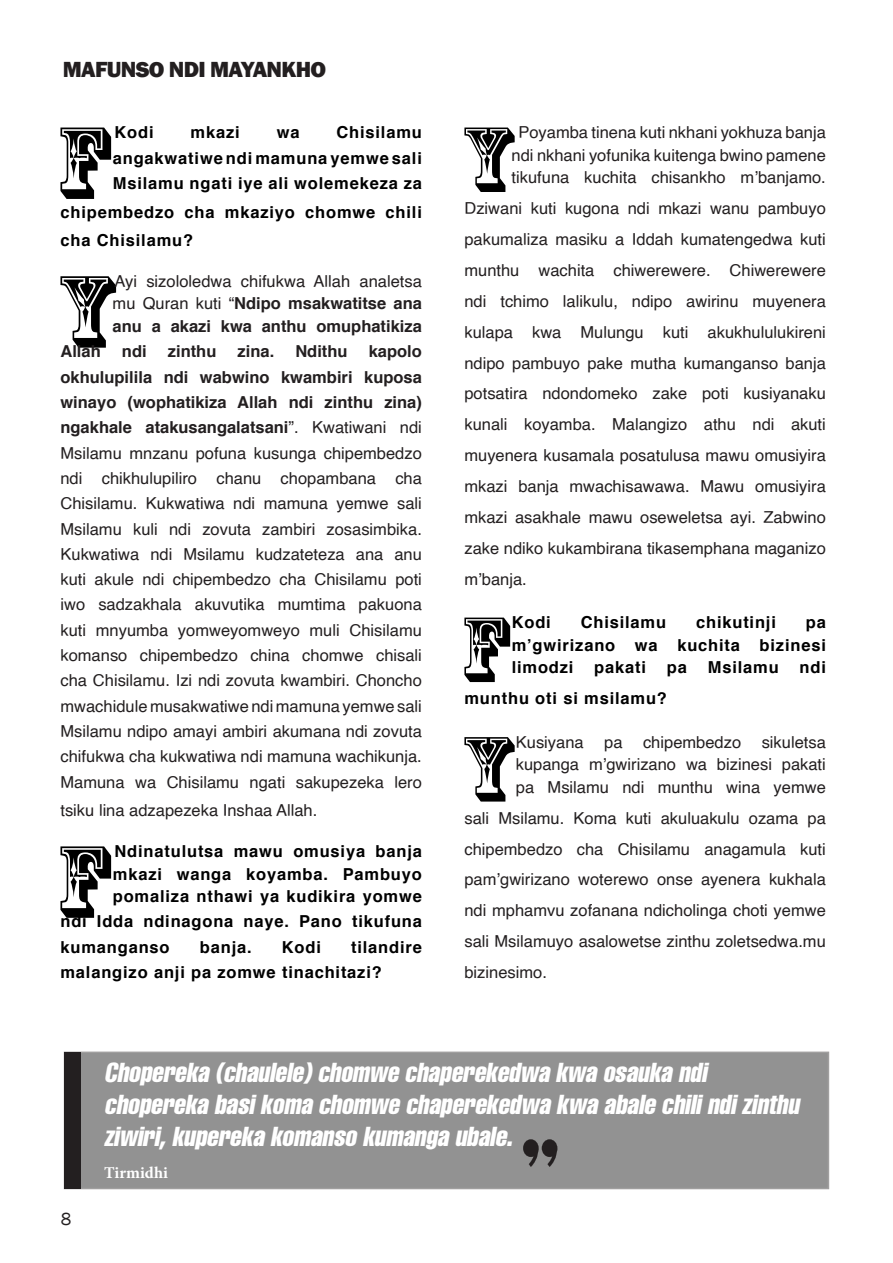
<style>
.page{position:relative;width:893px;height:1263px;background:#fff}
.page>*{position:absolute;margin:0;border:0;box-sizing:border-box;transform-origin:0 0}
.t1{font:95.25px "Rosewood Std";color:#000}
.t2{font:85.95px "Rosewood Std";color:#000}
.t3{font:italic extra-condensed 27px/32.4px "Helvetica";color:#fff}
.t4{font:800 22.5px "Franklin Gothic";letter-spacing:-.03em;color:#231f20}
.t5{font:18px "Franklin Gothic";color:#231f20}
.t6{font:16.5px/25.3px "Helvetica";color:#231f20;text-align:justify}
.t7{font:700 16.5px/22.5px "Helvetica";letter-spacing:.05em;color:#000;text-align:justify}
.t8{font:700 16.5px/22.5px "Helvetica";color:#231f20;text-align:justify}
.t9{font:700 16.5px "Minion Pro";color:#fff}
.s1{font-weight:400}
.s2{font-weight:700}
</style>
<div class="page">
<div style="left:65px;top:1052px;width:763px;height:136px;background:#929292"></div>
<div style="left:65px;top:1052px;width:16px;height:137px;background:#231f20"></div>
<svg style="left:523px;top:1139px;width:35px;height:28px"></svg>
<p class="t4" style="left:63px;top:55px;width:265px">MAFUNSO NDI MAYANKHO</p>
<p class="t7" style="left:113px;top:120px;width:311px;line-height:25.5px;text-indent:224px">Chisilamu angakwatiwe ndi mamuna yemwe sali Msilamu ngati iye ali wolemekeza za</p>
<p class="t7" style="left:60px;top:198px;width:363px;line-height:28.3px">chipembedzo cha mkaziyo chomwe chili cha Chisilamu?</p>
<p class="t1" style="left:57px;top:255px;width:57px">Y</p>
<p class="t1" style="left:57px;top:107px;width:52px">F</p>
<p class="t7" style="left:114px;top:121px;width:41px">Kodi</p>
<p class="t7" style="left:191px;top:121px;width:51px">mkazi</p>
<p class="t7" style="left:277px;top:121px;width:24px">wa</p>
<p class="t8" style="left:113px;top:270px;width:311px"><span class="s1">Ayi sizololedwa chifukwa Allah analetsa mu Quran kuti “</span>Ndipo msakwatitse ana anu a akazi kwa anthu omuphatikiza</p>
<p class="t8" style="left:60px;top:340px;width:42px">Allah</p>
<p class="t8" style="left:122px;top:340px;width:26px">ndi</p>
<p class="t8" style="left:168px;top:340px;width:50px">zinthu</p>
<p class="t8" style="left:238px;top:340px;width:38px">zina.</p>
<p class="t8" style="left:295px;top:340px;width:54px">Ndithu</p>
<p class="t6" style="left:60px;top:339px;width:363px;text-indent:308px"><span class="s2">kapolo okhulupilila ndi wabwino kwambiri kuposa winayo (wophatikiza Allah ndi zinthu zina) ngakhale atakusangalatsani</span>”. Kwatiwani ndi Msilamu mnzanu pofuna kusunga chipembedzo ndi chikhulupiliro chanu chopambana cha Chisilamu. Kukwatiwa ndi mamuna yemwe sali Msilamu kuli ndi zovuta zambiri zosasimbika.<br>Kukwatiwa ndi Msilamu kudzateteza ana anu kuti akule ndi chipembedzo cha Chisilamu poti iwo sadzakhala akuvutika mumtima pakuona kuti mnyumba yomweyomweyo muli Chisilamu komanso chipembedzo china chomwe chisali cha Chisilamu. Izi ndi zovuta kwambiri. Choncho mwachidule musakwatiwe ndi mamuna yemwe sali Msilamu ndipo amayi ambiri akumana ndi zovuta chifukwa cha kukwatiwa ndi mamuna wachikunja.<br>Mamuna wa Chisilamu ngati sakupezeka lero</p>
<p class="t6" style="left:60px;top:798px;width:258px">tsiku lina adzapezeka Inshaa Allah.</p>
<p class="t1" style="left:57px;top:825px;width:52px">F</p>
<p class="t7" style="left:113px;top:840px;width:311px">Ndinatulutsa mawu omusiya banja mkazi wanga koyamba. Pambuyo pomaliza nthawi ya kudikira yomwe</p>
<p class="t7" style="left:60px;top:909px;width:363px;line-height:25.3px">ndi Idda ndinagona naye. Pano tikufuna kumanganso</p>
<p class="t7" style="left:60px;top:934px;width:363px;line-height:25.3px;text-indent:291px">tilandire malangizo anji pa zomwe tinachitazi?</p>
<p class="t7" style="left:200px;top:936px;width:53px">banja.</p>
<p class="t7" style="left:282px;top:936px;width:41px">Kodi</p>
<p class="t6" style="left:512px;top:122px;width:316px;line-height:22.5px;text-align:center">Poyamba tinena kuti nkhani yokhuza banja ndi nkhani yofunika kuitenga bwino pamene tikufuna kuchita chisankho m’banjamo.</p>
<p class="t6" style="left:464px;top:193px;width:363px;line-height:30.9px">Dziwani kuti kugona ndi mkazi wanu pambuyo pakumaliza masiku a Iddah kumatengedwa kuti munthu wachita chiwerewere. Chiwerewere ndi tchimo lalikulu, ndipo awirinu muyenera kulapa kwa Mulungu kuti akukhululukireni ndipo pambuyo pake mutha kumanganso banja potsatira ndondomeko zake poti kusiyanaku kunali koyamba. Malangizo athu ndi akuti muyenera kusamala posatulusa mawu omusiyira mkazi banja mwachisawawa. Mawu omusiyira mkazi asakhale mawu oseweletsa ayi. Zabwino zake ndiko kukambirana tikasemphana maganizo m’banja.</p>
<p class="t2" style="left:461px;top:599px;width:47px">F</p>
<p class="t7" style="left:512px;top:611px;width:41px">Kodi</p>
<p class="t7" style="left:581px;top:611px;width:87px">Chisilamu</p>
<p class="t7" style="left:696px;top:611px;width:81px">chikutinji</p>
<p class="t2" style="left:461px;top:109px;width:52px">Y</p>
<p class="t7" style="left:512px;top:611px;width:316px;text-indent:294px">pa m’gwirizano wa kuchita bizinesi limodzi</p>
<p class="t7" style="left:594px;top:656px;width:53px">pakati</p>
<p class="t7" style="left:667px;top:656px;width:22px">pa</p>
<p class="t7" style="left:708px;top:656px;width:72px">Msilamu</p>
<p class="t7" style="left:799px;top:656px;width:28px">ndi</p>
<p class="t7" style="left:464px;top:687px;width:204px">munthu oti si msilamu?</p>
<p class="t2" style="left:461px;top:718px;width:52px">y</p>
<p class="t6" style="left:516px;top:731px;width:312px;line-height:22.5px">Kusiyana pa chipembedzo sikuletsa kupanga m’gwirizano wa bizinesi pakati pa Msilamu ndi munthu wina yemwe</p>
<p class="t6" style="left:464px;top:803px;width:363px;line-height:30.9px">sali Msilamu. Koma kuti akuluakulu ozama pa chipembedzo cha Chisilamu anagamula kuti pam’gwirizano woterewo onse ayenera kukhala ndi mphamvu zofanana ndicholinga choti yemwe sali Msilamuyo asalowetse zinthu zoletsedwa.mu bizinesimo.</p>
<p class="t5" style="left:61px;top:1207px;width:12px">8</p>
<p class="t3" style="left:104px;top:1055px;width:702px">Chopereka (chaulele)chomwe chaperekedwa kwa osauka ndi chopereka basikoma chomwe chaperekedwa kwa abale chilindizinthu ziwiri,kupereka komanso kumanga ubale.</p>
<p class="t9" style="left:104px;top:1161px;width:65px">Tirmidhi</p>
</div>
